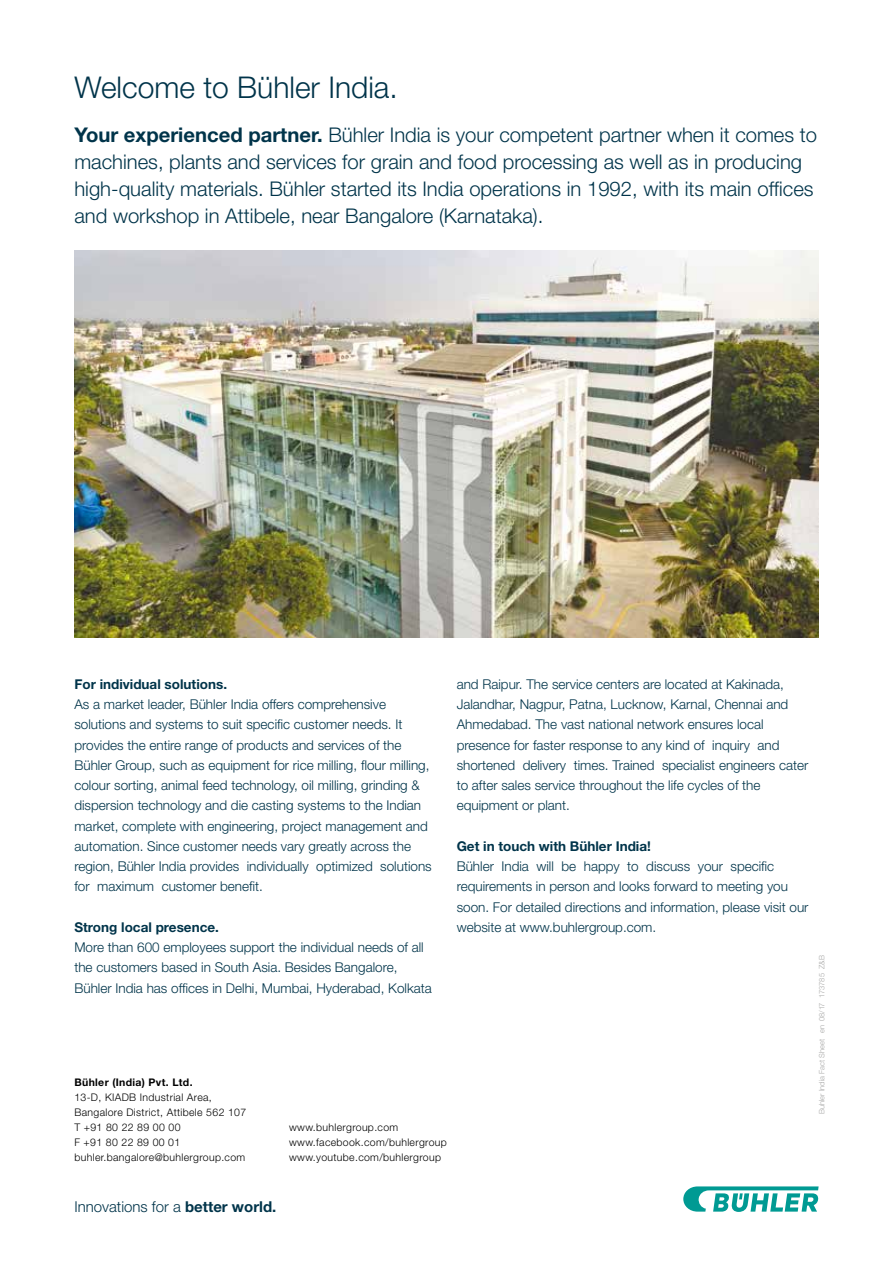
<style>
.page{position:relative;width:893px;height:1263px;background:#fff}
.page>*{position:absolute;margin:0;border:0;box-sizing:border-box;transform-origin:0 0}
.t1{font:300 30px "Helvetica Neue LT";color:#00344a}
.t2{font:300 20.25px/27px "Helvetica Neue LT";color:#00344a}
.t3{font:300 15px "Helvetica Neue LT";color:#00344a}
.t4{font:300 13.5px/20.2px "Helvetica Neue LT";color:#00344a}
.t5{font:700 13.5px "Helvetica Neue LT";color:#00344a}
.t6{font:300 10.5px/15px "Helvetica Neue LT";letter-spacing:.03em;color:#000}
.t7{font:700 10.5px "Helvetica Neue LT";letter-spacing:.03em;color:#000}
.t8{font:300 7.5px "Helvetica Neue LT";color:#a8a8a7}
.s1{font-weight:700}
</style>
<div class="page">
<img style="left:74px;top:251px;width:745px;height:387px">
<svg style="left:683px;top:1186px;width:136px;height:26px"></svg>
<h1 class="t1" style="left:74px;top:69px;width:325px">Welcome to Bühler India.</h1>
<p class="t2" style="left:74px;top:121px;width:744px"><span class="s1">Your experienced partner.</span> Bühler India is your competent partner when it comes to machines, plants and services for grain and food processing as well as in producing high-quality materials. Bühler started its India operations in 1992, with its main offices and workshop in Attibele, near Bangalore (Karnataka).</p>
<p class="t5" style="left:74px;top:676px;width:154px">For individual solutions.</p>
<p class="t4" style="left:74px;top:694px;width:359px">As a market leader, Bühler India offers comprehensive solutions and systems to suit specific customer needs. It provides the entire range of products and services of the Bühler Group, such as equipment for rice milling, flour milling, colour sorting, animal feed technology, oil milling, grinding &amp; dispersion technology and die casting systems to the Indian market, complete with engineering, project management and automation. Since customer needs vary greatly across the region, Bühler India provides individually optimized solutions for maximum customer benefit.</p>
<p class="t5" style="left:74px;top:919px;width:146px">Strong local presence.</p>
<p class="t4" style="left:74px;top:937px;width:359px">More than 600 employees support the individual needs of all the customers based in South Asia. Besides Bangalore,<br>Bühler India has offices in Delhi, Mumbai, Hyderabad, Kolkata</p>
<p class="t4" style="left:457px;top:674px;width:353px">and Raipur. The service centers are located at Kakinada, Jalandhar, Nagpur, Patna, Lucknow, Karnal, Chennai and Ahmedabad. The vast national network ensures local presence for faster response to any kind of inquiry and shortened delivery times. Trained specialist engineers cater to after sales service throughout the life cycles of the equipment or plant.</p>
<p class="t5" style="left:457px;top:838px;width:196px">Get in touch with Bühler India!</p>
<p class="t4" style="left:457px;top:856px;width:353px">Bühler India will be happy to discuss your specific requirements in person and looks forward to meeting you soon. For detailed directions and information, please visit our website at www.buhlergroup.com.</p>
<p class="t7" style="left:74px;top:1076px;width:120px">Bühler (India) Pvt. Ltd.</p>
<p class="t6" style="left:74px;top:1089px;width:173px">13-D, KIADB Industrial Area,<br>Bangalore District, Attibele 562 107<br>T +91 80 22 89 00 00<br>F +91 80 22 89 00 01 buhler.bangalore@buhlergroup.com</p>
<p class="t6" style="left:289px;top:1119px;width:159px">www.buhlergroup.com www.facebook.com/buhlergroup www.youtube.com/buhlergroup</p>
<p class="t8" style="left:817px;top:1114px;width:161px;rotate:-90deg">Buhler India Fact Sheet en 08/17 173785 Z&amp;B</p>
<p class="t3" style="left:74px;top:1197px;width:203px">Innovations for a <span class="s1">better world.</span></p>
</div>
